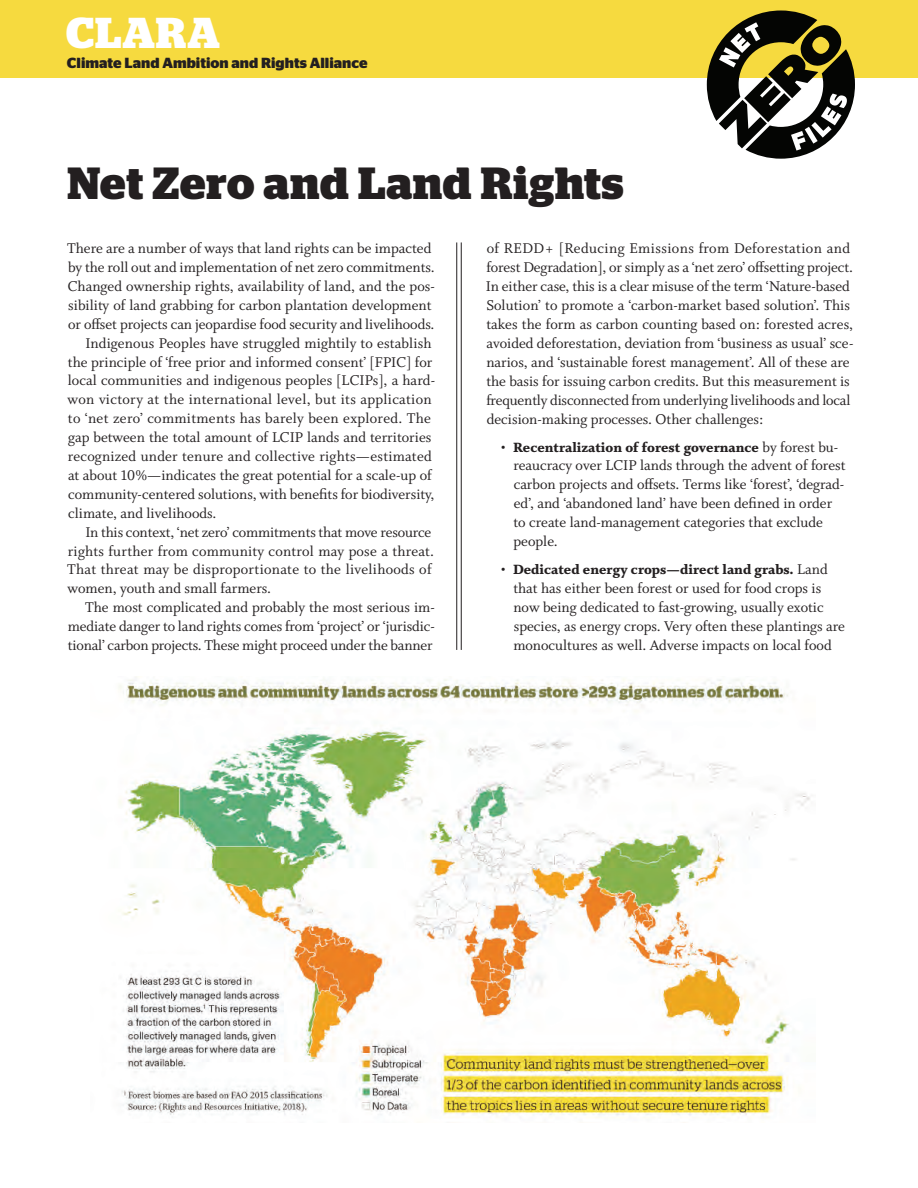
<style>
.page{position:relative;width:918px;height:1188px;background:#fff}
.page>*{position:absolute;margin:0;border:0;box-sizing:border-box;transform-origin:0 0}
.t1{font:700 45px "Stag";letter-spacing:.02em;color:#231f20}
.t2{font:700 43.2px "Stag";letter-spacing:.025em;color:#fff}
.t3{font:15.75px/18.9px "Whitman Roman LF";color:#231f20}
.t4{font:15.75px "Whitman Roman LF";letter-spacing:.02em;color:#231f20}
.t5{font:15px "Whitman Black LF";color:#231f20}
.t6{font:700 14.7px "Stag Sans";color:#231f20}
.s1{font-family:"Whitman Roman Os F"}
.s2{font-family:"Whitman Roman LF";font-size:15.75px}
</style>
<div class="page">
<div style="left:0;top:0;width:918px;height:78px;background:#f6da3f"></div>
<svg style="left:707px;top:10px;width:148px;height:149px"></svg>
<hr style="left:456px;top:242px;width:1px;height:408px;background:#231f20">
<hr style="left:461px;top:242px;width:1px;height:408px;background:#231f20">
<img style="left:119px;top:679px;width:691px;height:439px">
<h2 class="t2" style="left:66px;top:8px;width:155px">CLARA</h2>
<p class="t6" style="left:67px;top:54px;width:302px">Climate Land Ambition and Rights Alliance</p>
<h1 class="t1" style="left:68px;top:157px;width:558px">Net Zero and Land Rights</h1>
<p class="t3" style="left:67px;top:239px;width:366px">There are a number of ways that land rights can be impacted</p>
<p class="t3" style="left:68px;top:258px;width:368px">by the roll out and implementation of net zero commitments.</p>
<p class="t3" style="left:68px;top:277px;width:369px">Changed ownership rights, availability of land, and the pos-</p>
<p class="t3" style="left:68px;top:296px;width:365px">sibility of land grabbing for carbon plantation development</p>
<p class="t3" style="left:68px;top:315px;width:368px">or offset projects can jeopardise food security and livelihoods.</p>
<p class="t3" style="left:85px;top:334px;width:348px">Indigenous Peoples have struggled mightily to establish</p>
<p class="t3" style="left:68px;top:353px;width:366px">the principle of ‘free prior and informed consent’ [FPIC] for</p>
<p class="t3" style="left:68px;top:371px;width:369px">local communities and indigenous peoples [LCIPs], a hard-</p>
<p class="t4" style="left:68px;top:391px;width:366px">won victory at the international level, but its application</p>
<p class="t4" style="left:68px;top:410px;width:365px">to ‘net zero’ commitments has barely been explored. The</p>
<p class="t3" style="left:68px;top:428px;width:365px">gap between the total amount of LCIP lands and territories</p>
<p class="t3" style="left:68px;top:447px;width:365px">recognized under tenure and collective rights—estimated</p>
<p class="t3" style="left:68px;top:466px;width:365px">at about 10%—indicates the great potential for a scale-up of</p>
<p class="t3" style="left:68px;top:485px;width:368px">community-centered solutions, with benefits for biodiversity,</p>
<p class="t3" style="left:68px;top:504px;width:150px">climate, and livelihoods.</p>
<p class="t3" style="left:85px;top:523px;width:347px">In this context, ‘net zero’ commitments that move resource</p>
<p class="t3" style="left:68px;top:542px;width:368px">rights further from community control may pose a threat.</p>
<p class="t4" style="left:67px;top:561px;width:366px">That threat may be disproportionate to the livelihoods of</p>
<p class="t3" style="left:68px;top:579px;width:205px">women, youth and small farmers.</p>
<p class="t3" style="left:85px;top:598px;width:351px">The most complicated and probably the most serious im-</p>
<p class="t3" style="left:68px;top:617px;width:368px">mediate danger to land rights comes from ‘project’ or ‘jurisdic-</p>
<p class="t3" style="left:68px;top:636px;width:366px">tional’ carbon projects. These might proceed under the banner</p>
<p class="t3" style="left:486px;top:239px;width:369px">of <span class="s1">REDD+</span> [Reducing Emissions from Deforestation and forest Degradation], or simply as a ‘net zero’ offsetting project.<br>In either case, this is a clear misuse of the term ‘Nature-based Solution’ to promote a ‘carbon-market based solution’. This takes the form as carbon counting based on: forested acres, avoided deforestation, deviation from ‘business as usual’ sce&shy;narios, and ‘sustainable forest management’. All of these are the basis for issuing carbon credits. But this measurement is frequently disconnected from underlying livelihoods and local decision-making processes. Other challenges:</p>
<p class="t5" style="left:500px;top:438px;width:340px"><span class="s2">•</span> Recentralization of forest governance <span class="s2">by forest bu-</span></p>
<p class="t3" style="left:513px;top:457px;width:334px">reaucracy over LCIP lands through the advent of forest carbon projects and offsets. Terms like ‘forest’, ‘degrad&shy;ed’, and ‘abandoned land’ have been defined in order to create land-management categories that exclude people.</p>
<p class="t5" style="left:500px;top:561px;width:329px"><span class="s2">•</span> Dedicated energy crops—direct land grabs. <span class="s2">Land</span></p>
<p class="t3" style="left:513px;top:579px;width:333px">that has either been forest or used for food crops is now being dedicated to fast-growing, usually exotic species, as energy crops. Very often these plantings are monocultures as well. Adverse impacts on local food</p>
</div>
